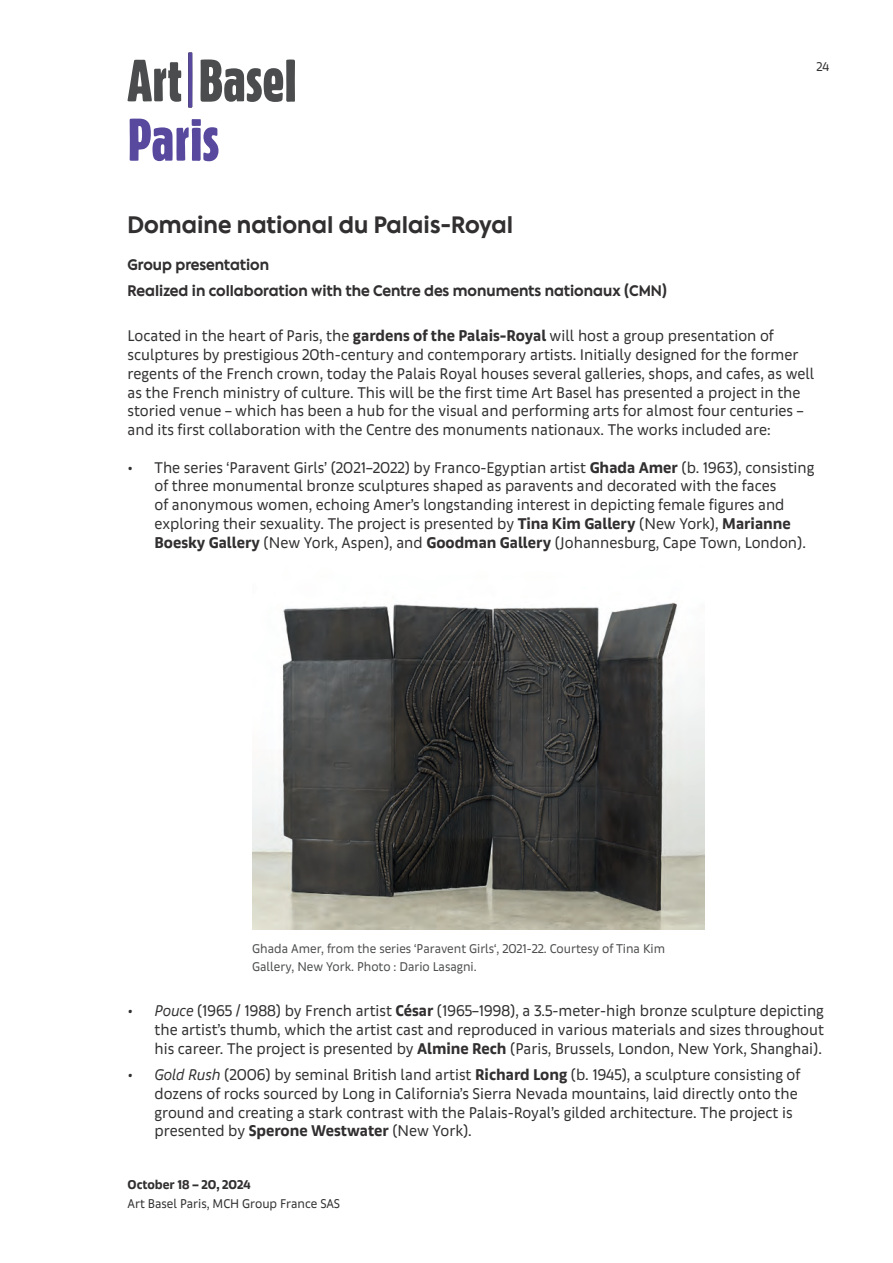
<style>
.page{position:relative;width:893px;height:1263px;background:#fff}
.page>*{position:absolute;margin:0;border:0;box-sizing:border-box;transform-origin:0 0}
.Running_Text_EN{font:700 25.5px "Art Basel Headline";color:#312f30}
.Running_Text_EN-2{font:16.5px/18.8px "Art Basel Text";color:#312f30}
.Crosshead_EN{font:700 16.5px "Art Basel Headline";color:#312f30}
.Crosshead_EN-2{font:13.5px/18.8px "Art Basel Text";color:#4b4c4d}
.t1{font:13.5px "Art Basel Text";color:#312f30}
.t2{font:700 13.5px "Art Basel Text";color:#312f30}
.s1{font-weight:700}
.s2{font-style:italic}
</style>
<div class="page">
<svg style="left:128px;top:60px;width:53px;height:42px"></svg>
<svg style="left:201px;top:59px;width:94px;height:43px"></svg>
<svg style="left:130px;top:119px;width:88px;height:42px"></svg>
<svg style="left:188px;top:53px;width:4px;height:54px"></svg>
<img style="left:252px;top:602px;width:452px;height:328px">
<p class="t1" style="left:817px;top:59px;width:14px">24</p>
<p class="Running_Text_EN" style="left:128px;top:209px;width:387px">Domaine national du Palais-Royal</p>
<p class="Crosshead_EN" style="left:128px;top:255px;width:143px">Group presentation</p>
<p class="Crosshead_EN" style="left:128px;top:281px;width:541px">Realized in collaboration with the Centre des monuments nationaux (CMN)</p>
<p class="Running_Text_EN-2" style="left:128px;top:327px;width:688px">Located in the heart of Paris, the <span class="s1">gardens of the Palais-Royal</span> will host a group presentation of sculptures by prestigious 20th-century and contemporary artists. Initially designed for the former regents of the French crown, today the Palais Royal houses several galleries, shops, and cafes, as well as the French ministry of culture. This will be the first time Art Basel has presented a project in the storied venue – which has been a hub for the visual and performing arts for almost four centuries – and its first collaboration with the Centre des monuments nationaux. The works included are:</p>
<p class="Running_Text_EN-2" style="left:155px;top:458px;width:661px;text-indent:-27px">• The series ‘Paravent Girls’ (2021–2022) by Franco-Egyptian artist <span class="s1">Ghada Amer</span> (b. 1963), consisting of three monumental bronze sculptures shaped as paravents and decorated with the faces<br>of anonymous women, echoing Amer’s longstanding interest in depicting female figures and exploring their sexuality. The project is presented by <span class="s1">Tina Kim Gallery</span> (New York), <span class="s1">Marianne Boesky Gallery</span> (New York, Aspen), and <span class="s1">Goodman Gallery</span> (Johannesburg, Cape Town, London).</p>
<p class="Crosshead_EN-2" style="left:252px;top:939px;width:414px">Ghada Amer, from the series ‘Paravent Girls‘, 2021-22. Courtesy of Tina Kim<br>Gallery, New York. Photo : Dario Lasagni.</p>
<p class="Running_Text_EN-2" style="left:155px;top:1002px;width:671px;text-align:justify;text-indent:-27px"><span class="s2">• Pouce</span> (1965 / 1988) by French artist <span class="s1">César</span> (1965–1998), a 3.5-meter-high bronze sculpture depicting the artist’s thumb, which the artist cast and reproduced in various materials and sizes throughout his career. The project is presented by <span class="s1">Almine Rech</span> (Paris, Brussels, London, New York, Shanghai).</p>
<p class="Running_Text_EN-2" style="left:155px;top:1065px;width:647px;text-indent:-27px"><span class="s2">• Gold Rush</span> (2006) by seminal British land artist <span class="s1">Richard Long</span> (b. 1945), a sculpture consisting of dozens of rocks sourced by Long in California’s Sierra Nevada mountains, laid directly onto the ground and creating a stark contrast with the Palais-Royal’s gilded architecture. The project is presented by <span class="s1">Sperone Westwater</span> (New York).</p>
<p class="t2" style="left:128px;top:1176px;width:125px">October 18 – 20, 2024</p>
<p class="t1" style="left:128px;top:1195px;width:214px">Art Basel Paris, MCH Group France SAS</p>
</div>
